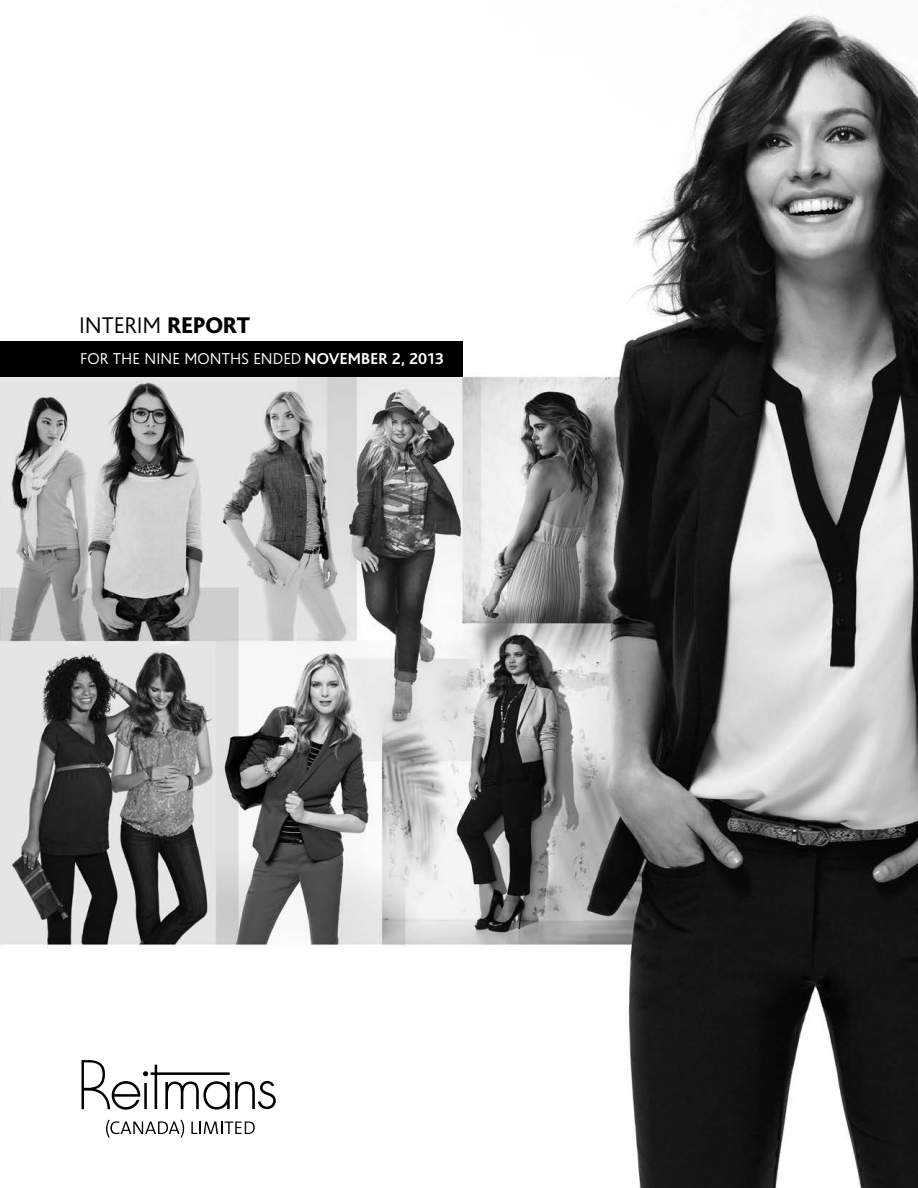
<style>
.page{position:relative;width:918px;height:1188px;background:#fff}
.page>*{position:absolute;margin:0;border:0;box-sizing:border-box;transform-origin:0 0}
.t1{font:300 23.7px "Bliss";color:#000}
.t2{font:800 23.7px "Bliss";color:#000}
.t3{font:300 16.5px "Bliss";letter-spacing:.005em;color:#fff}
.t4{font:700 16.5px "Bliss";letter-spacing:.01em;color:#fff}
.t5{font:10.2px "Bliss";letter-spacing:.02em;color:#fff;scale:.95 1}
</style>
<div class="page">
<img style="left:0;top:14px;width:918px;height:1174px">
<svg style="left:82px;top:1060px;width:194px;height:50px"></svg>
<svg style="left:106px;top:1120px;width:78px;height:18px"></svg>
<svg style="left:191px;top:1121px;width:64px;height:13px"></svg>
<div style="left:0;top:341px;width:462px;height:36px;background:#000"></div>
<h1 class="t1" style="left:79px;top:312px;width:19px">INTERIM</h1>
<h1 class="t2" style="left:168px;top:313px;width:84px">REPORT</h1>
<p class="t5" style="left:289px;top:348px;width:147px">FOR THE THREE MONTHS ENDED</p>
<p class="t3" style="left:80px;top:350px;width:275px">FOR THE NINE MONTHS ENDED<sub>JUNE</sub> <sub>XX,</sub> <sub>2013</sub></p>
<p class="t4" style="left:305px;top:350px;width:141px">NOVEMBER 2, 2013</p>
</div>
